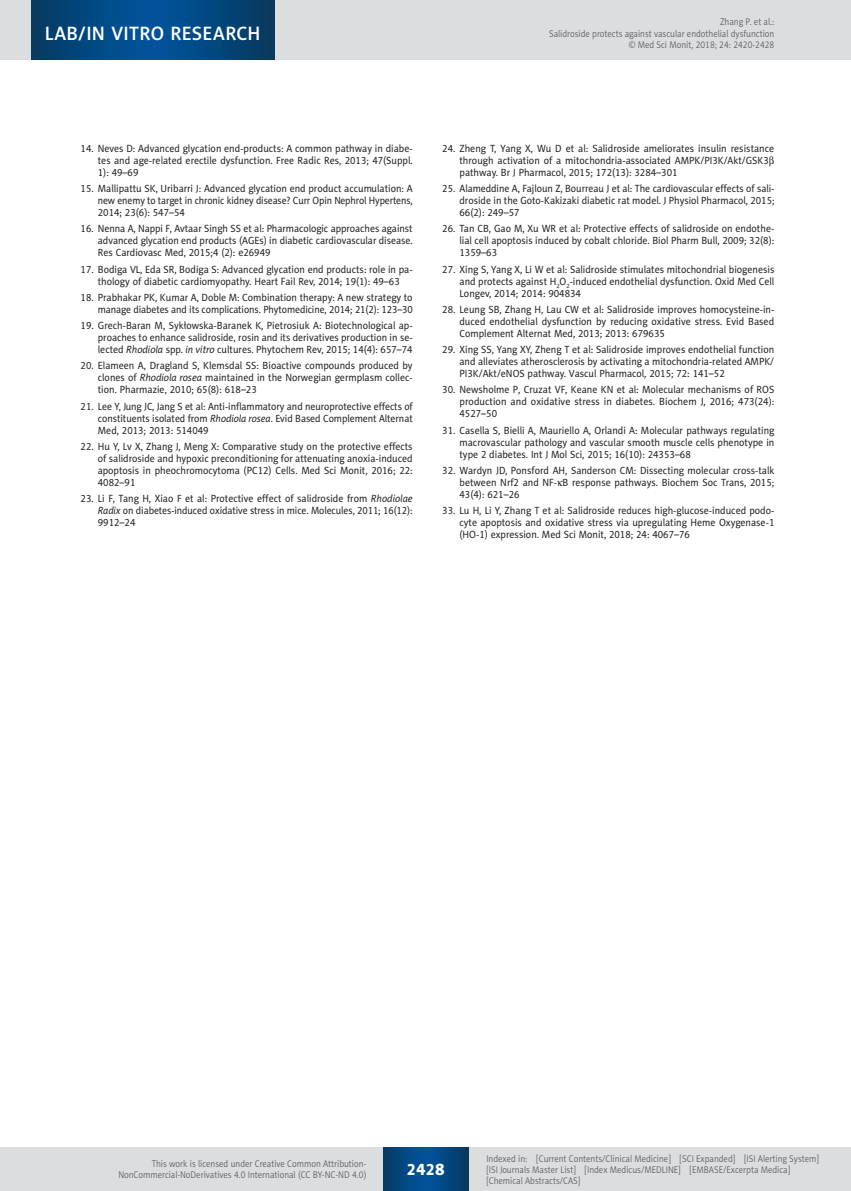
<style>
.page{position:relative;width:851px;height:1191px;background:#fff}
.page>*{position:absolute;margin:0;border:0;box-sizing:border-box;transform-origin:0 0}
.t1{font:19.5px "Naomi Sans EFN Medium";letter-spacing:.015em;color:#fff}
.t2{font:16.5px "Naomi Sans EFN Heavy";color:#fff}
.MSM_Referencje_punkt{font:10.5px/12px "Naomi Sans EFN";color:#231f20;text-align:justify;scale:.95 1}
.MSM_Referencje_punkt-2{font:10.5px/12px "Naomi Sans EFN";color:#231f20;text-align:justify;scale:.94 1}
.t3{font:9.75px/11.2px "Naomi Sans EFN Light";color:#57585a;text-align:right;scale:.9 1}
.s1{font-style:italic}
.s2{font-family:"Standard Sym L"}
</style>
<div class="page">
<div style="left:0;top:1148px;width:850px;height:43px;background:#dcdddf"></div>
<svg style="left:383px;top:1147px;width:85px;height:43px;background:#02477e"></svg>
<div style="left:0;top:0;width:850px;height:60px;background:#dcdddf"></div>
<svg style="left:32px;top:0;width:242px;height:60px;background:#02477f"></svg>
<h1 class="t1" style="left:45px;top:22px;width:217px">LAB/IN VITRO RESEARCH</h1>
<p class="t3" style="left:549px;top:16px;width:252px">Zhang P. et al.:<br>Salidroside protects against vascular endothelial dysfunction © Med Sci Monit, 2018; 24: 2420-2428</p>
<p class="MSM_Referencje_punkt" style="left:98px;top:142px;width:333px;text-indent:-17px">14. Neves D: Advanced glycation end-products: A common pathway in diabe&shy;tes and age-related erectile dysfunction. Free Radic Res, 2013; 47(Suppl.<br>1): 49–69</p>
<p class="MSM_Referencje_punkt" style="left:98px;top:183px;width:333px;text-indent:-17px">15. Mallipattu SK, Uribarri J: Advanced glycation end product accumulation: A new enemy to target in chronic kidney disease? Curr Opin Nephrol Hypertens, 2014; 23(6): 547–54</p>
<p class="MSM_Referencje_punkt-2" style="left:98px;top:223px;width:336px;text-indent:-17px">16. Nenna A, Nappi F, Avtaar Singh SS et al: Pharmacologic approaches against advanced glycation end products (AGEs) in diabetic cardiovascular disease.<br>Res Cardiovasc Med, 2015;4 (2): e26949</p>
<p class="MSM_Referencje_punkt" style="left:81px;top:263px;width:351px;text-align:center">17. Bodiga VL, Eda SR, Bodiga S: Advanced glycation end products: role in pa&shy;thology of diabetic cardiomyopathy. Heart Fail Rev, 2014; 19(1): 49–63</p>
<p class="MSM_Referencje_punkt" style="left:81px;top:291px;width:351px;text-align:right">18. Prabhakar PK, Kumar A, Doble M: Combination therapy: A new strategy to manage diabetes and its complications. Phytomedicine, 2014; 21(2): 123–30</p>
<p class="MSM_Referencje_punkt" style="left:98px;top:320px;width:333px;text-indent:-17px">19. Grech-Baran M, Sykłowska-Baranek K, Pietrosiuk A: Biotechnological ap&shy;proaches to enhance salidroside, rosin and its derivatives production in se&shy;lected <span class="s1">Rhodiola</span> spp. <span class="s1">in vitro</span> cultures. Phytochem Rev, 2015; 14(4): 657–74</p>
<p class="MSM_Referencje_punkt" style="left:98px;top:360px;width:333px;text-indent:-17px">20. Elameen A, Dragland S, Klemsdal SS: Bioactive compounds produced by clones of <span class="s1">Rhodiola rosea</span> maintained in the Norwegian germplasm collec&shy;tion. Pharmazie, 2010; 65(8): 618–23</p>
<p class="MSM_Referencje_punkt-2" style="left:98px;top:400px;width:336px;text-indent:-17px">21. Lee Y, Jung JC, Jang S et al: Anti-inflammatory and neuroprotective effects of constituents isolated from <span class="s1">Rhodiola rosea</span>. Evid Based Complement Alternat Med, 2013; 2013: 514049</p>
<p class="MSM_Referencje_punkt" style="left:98px;top:440px;width:333px;text-indent:-17px">22. Hu Y, Lv X, Zhang J, Meng X: Comparative study on the protective effects of salidroside and hypoxic preconditioning for attenuating anoxia-induced apoptosis in pheochromocytoma (PC12) Cells. Med Sci Monit, 2016; 22:<br>4082–91</p>
<p class="MSM_Referencje_punkt" style="left:98px;top:493px;width:333px;text-indent:-17px">23. Li F, Tang H, Xiao F et al: Protective effect of salidroside from <span class="s1">Rhodiolae Radix</span> on diabetes-induced oxidative stress in mice. Molecules, 2011; 16(12):<br>9912–24</p>
<p class="MSM_Referencje_punkt" style="left:459px;top:142px;width:333px;text-indent:-17px">24. Zheng T, Yang X, Wu D et al: Salidroside ameliorates insulin resistance through activation of a mitochondria-associated AMPK/PI3K/Akt/GSK3<span class="s2">b </span>pathway. Br J Pharmacol, 2015; 172(13): 3284–301</p>
<p class="MSM_Referencje_punkt-2" style="left:459px;top:183px;width:336px;text-indent:-17px">25. Alameddine A, Fajloun Z, Bourreau J et al: The cardiovascular effects of sali&shy;droside in the Goto-Kakizaki diabetic rat model. J Physiol Pharmacol, 2015; 66(2): 249–57</p>
<p class="MSM_Referencje_punkt" style="left:459px;top:223px;width:333px;text-indent:-17px">26. Tan CB, Gao M, Xu WR et al: Protective effects of salidroside on endothe&shy;lial cell apoptosis induced by cobalt chloride. Biol Pharm Bull, 2009; 32(8):<br>1359–63</p>
<p class="MSM_Referencje_punkt" style="left:459px;top:263px;width:333px;text-indent:-17px">27. Xing S, Yang X, Li W et al: Salidroside stimulates mitochondrial biogenesis and protects against H<sub>2</sub>O<sub>2</sub>-induced endothelial dysfunction. Oxid Med Cell Longev, 2014; 2014: 904834</p>
<p class="MSM_Referencje_punkt" style="left:459px;top:303px;width:333px;text-indent:-17px">28. Leung SB, Zhang H, Lau CW et al: Salidroside improves homocysteine-in&shy;duced endothelial dysfunction by reducing oxidative stress. Evid Based Complement Alternat Med, 2013; 2013: 679635</p>
<p class="MSM_Referencje_punkt" style="left:459px;top:344px;width:333px;text-indent:-17px">29. Xing SS, Yang XY, Zheng T et al: Salidroside improves endothelial function and alleviates atherosclerosis by activating a mitochondria-related AMPK/ PI3K/Akt/eNOS pathway. Vascul Pharmacol, 2015; 72: 141–52</p>
<p class="MSM_Referencje_punkt" style="left:459px;top:384px;width:333px;text-indent:-17px">30. Newsholme P, Cruzat VF, Keane KN et al: Molecular mechanisms of ROS production and oxidative stress in diabetes. Biochem J, 2016; 473(24):<br>4527–50</p>
<p class="MSM_Referencje_punkt" style="left:459px;top:424px;width:333px;text-indent:-17px">31. Casella S, Bielli A, Mauriello A, Orlandi A: Molecular pathways regulating macrovascular pathology and vascular smooth muscle cells phenotype in type 2 diabetes. Int J Mol Sci, 2015; 16(10): 24353–68</p>
<p class="MSM_Referencje_punkt" style="left:459px;top:464px;width:333px;text-indent:-17px">32. Wardyn JD, Ponsford AH, Sanderson CM: Dissecting molecular cross-talk between Nrf2 and NF-<span class="s2">k</span>B response pathways. Biochem Soc Trans, 2015; 43(4): 621–26</p>
<p class="MSM_Referencje_punkt" style="left:459px;top:505px;width:333px;text-indent:-17px">33. Lu H, Li Y, Zhang T et al: Salidroside reduces high-glucose-induced podo&shy;cyte apoptosis and oxidative stress via upregulating Heme Oxygenase-1 (HO-1) expression. Med Sci Monit, 2018; 24: 4067–76</p>
<p class="t3" style="left:118px;top:1158px;width:277px">This work is licensed under Creative Common Attribution-<br>NonCommercial-NoDerivatives 4.0 International (CC BY-NC-ND 4.0)</p>
<h2 class="t2" style="left:406px;top:1159px;width:40px">2428</h2>
<p class="t3" style="left:486px;top:1152px;width:371px;text-align:left">Indexed in: [Current Contents/Clinical Medicine] [SCI Expanded] [ISI Alerting System] [ISI Journals Master List] [Index Medicus/MEDLINE] [EMBASE/Excerpta Medica] [Chemical Abstracts/CAS]</p>
</div>
